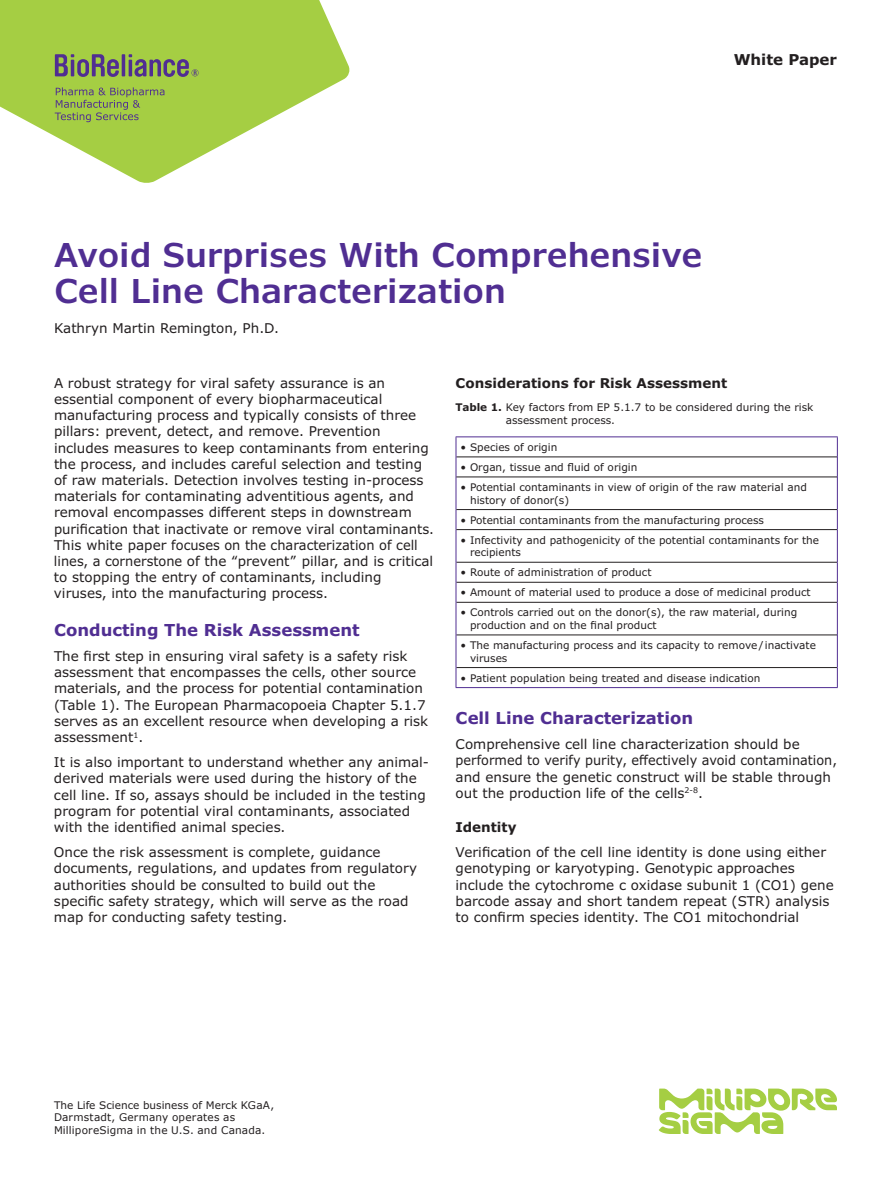
<style>
.page{position:relative;width:891px;height:1188px;background:#fff}
.page>*{position:absolute;margin:0;border:0;box-sizing:border-box;transform-origin:0 0}
.t1{font:600 33px/36px "Verdana Pro";color:#502e92}
.t2{font:700 16.5px "Verdana Pro";color:#502e92}
.t3{font:700 15px "Verdana Pro";color:#231f20}
.t4{font:13.5px/16.2px "Verdana Pro";color:#231f20}
.t5{font:700 13.5px "Verdana Pro";color:#231f20}
.t6{font:10.5px/12.6px "Verdana Pro";color:#231f20}
.t7{font:10.5px/12.6px "Verdana";letter-spacing:.015em;color:#231f20}
.s1{font-weight:700}
.s2{font-family:"Verdana"}
</style>
<div class="page">
<svg style="left:0;top:0;width:350px;height:183px;fill:#a5ce43"></svg>
<svg style="left:129px;top:54px;width:70px;height:23px"></svg>
<hr style="left:122px;top:54px;width:3px;height:22px;background:#502e92">
<svg style="left:55px;top:54px;width:64px;height:23px"></svg>
<svg style="left:55px;top:87px;width:109px;height:35px"></svg>
<svg style="left:659px;top:1089px;width:178px;height:45px"></svg>
<hr style="left:456px;top:562px;width:381px;height:1px;background:#231f20">
<hr style="left:456px;top:582px;width:381px;height:1px;background:#231f20">
<hr style="left:456px;top:602px;width:381px;height:1px;background:#231f20">
<hr style="left:456px;top:635px;width:381px;height:1px;background:#231f20">
<hr style="left:456px;top:667px;width:381px;height:1px;background:#231f20">
<hr style="left:456px;top:457px;width:381px;height:1px;background:#231f20">
<hr style="left:456px;top:437px;width:382px;height:1px;background:#502e92">
<svg style="left:456px;top:437px;width:1px;height:40px"></svg>
<svg style="left:837px;top:437px;width:1px;height:40px"></svg>
<hr style="left:456px;top:477px;width:1px;height:33px;background:#502e92">
<hr style="left:837px;top:477px;width:1px;height:33px;background:#502e92">
<svg style="left:456px;top:510px;width:1px;height:19px"></svg>
<svg style="left:837px;top:510px;width:1px;height:20px"></svg>
<hr style="left:456px;top:530px;width:1px;height:32px;background:#502e92">
<hr style="left:837px;top:530px;width:1px;height:32px;background:#502e92">
<svg style="left:456px;top:562px;width:1px;height:40px"></svg>
<svg style="left:837px;top:562px;width:1px;height:40px"></svg>
<hr style="left:456px;top:602px;width:1px;height:33px;background:#502e92">
<hr style="left:837px;top:602px;width:1px;height:33px;background:#502e92">
<hr style="left:456px;top:635px;width:1px;height:33px;background:#502e92">
<hr style="left:837px;top:635px;width:1px;height:33px;background:#502e92">
<svg style="left:456px;top:668px;width:1px;height:19px"></svg>
<svg style="left:837px;top:668px;width:1px;height:19px"></svg>
<hr style="left:456px;top:687px;width:382px;height:1px;background:#502e92">
<hr style="left:456px;top:477px;width:381px;height:1px;background:#231f20">
<hr style="left:456px;top:509px;width:381px;height:1px;background:#231f20">
<hr style="left:456px;top:529px;width:381px;height:1px;background:#231f20">
<p class="t3" style="left:734px;top:50px;width:105px">White Paper</p>
<h1 class="t1" style="left:54px;top:237px;width:650px">Avoid Surprises With Comprehensive<br>Cell Line Characterization</h1>
<p class="t4" style="left:54px;top:321px;width:227px">Kathryn Martin Remington, Ph.D.</p>
<p class="t4" style="left:54px;top:375px;width:382px">A robust strategy for viral safety assurance is an essential component of every biopharmaceutical manufacturing process and typically consists of three pillars: prevent, detect, and remove. Prevention includes measures to keep contaminants from entering the process, and includes careful selection and testing of raw materials. Detection involves testing in-process materials for contaminating adventitious agents, and removal encompasses different steps in downstream purification that inactivate or remove viral contaminants.<br>This white paper focuses on the characterization of cell lines, a cornerstone of the “prevent” pillar, and is critical to stopping the entry of contaminants, including viruses, into the manufacturing process.</p>
<p class="t2" style="left:54px;top:619px;width:307px">Conducting The Risk Assessment</p>
<p class="t4" style="left:54px;top:648px;width:376px">The first step in ensuring viral safety is a safety risk assessment that encompasses the cells, other source materials, and the process for potential contamination (Table 1). The European Pharmacopoeia Chapter 5.1.7 serves as an excellent resource when developing a risk assessment<sup>1</sup>.</p>
<p class="t4" style="left:54px;top:754px;width:377px">It is also important to understand whether any animal&shy;derived materials were used during the history of the cell line. If so, assays should be included in the testing program for potential viral contaminants, associated with the identified animal species.</p>
<p class="t4" style="left:54px;top:844px;width:365px">Once the risk assessment is complete, guidance documents, regulations, and updates from regulatory authorities should be consulted to build out the specific safety strategy, which will serve as the road map for conducting safety testing.</p>
<p class="t5" style="left:456px;top:375px;width:273px">Considerations for Risk Assessment</p>
<p class="t6" style="left:506px;top:401px;width:309px;text-indent:-50px"><span class="s1">Table 1.</span> Key factors from EP 5.1.7 to be considered during the risk assessment process.</p>
<p class="t6" style="left:461px;top:441px;width:98px">• Species of origin</p>
<p class="t6" style="left:461px;top:461px;width:178px">• Organ, tissue and fluid of origin</p>
<p class="t6" style="left:470px;top:481px;width:338px;text-indent:-9px">• Potential contaminants in view of origin of the raw material and history of donor(s)</p>
<p class="t6" style="left:461px;top:514px;width:305px">• Potential contaminants from the manufacturing process</p>
<p class="t6" style="left:470px;top:534px;width:351px;text-indent:-9px">• Infectivity and pathogenicity of the potential contaminants for the recipients</p>
<p class="t6" style="left:461px;top:566px;width:192px">• Route of administration of product</p>
<p class="t6" style="left:461px;top:586px;width:352px">• Amount of material used to produce a dose of medicinal product</p>
<p class="t6" style="left:470px;top:606px;width:329px;text-indent:-9px">• Controls carried out on the donor(s), the raw material, during production and on the final product</p>
<p class="t6" style="left:470px;top:639px;width:347px;text-indent:-9px">• The manufacturing process and its capacity to remove/ inactivate viruses</p>
<p class="t6" style="left:461px;top:672px;width:301px">• Patient population being treated and disease indication</p>
<p class="t2" style="left:456px;top:707px;width:239px">Cell Line Characterization</p>
<p class="t4" style="left:456px;top:736px;width:383px">Comprehensive cell line characterization should be performed to verify purity, effectively avoid contamination, and ensure the genetic construct will be stable through out the production life of the cells<sup>2-8</sup>.</p>
<p class="t5" style="left:456px;top:818px;width:63px">Identity</p>
<p class="t4" style="left:456px;top:844px;width:380px">Verification of the cell line identity is done using either genotyping or karyotyping. Genotypic approaches include the cytochrome c oxidase subunit 1 (CO1) gene barcode assay and short tandem repeat (STR) analysis to confirm species identity. The CO1 mitochondrial</p>
<p class="t6" style="left:54px;top:1099px;width:222px">The Life Science business of Merck <span class="s2">KGaA,</span></p>
<p class="t7" style="left:54px;top:1111px;width:213px">Darmstadt, Germany operates as<br>MilliporeSigma in the U.S. and Canada.</p>
</div>
